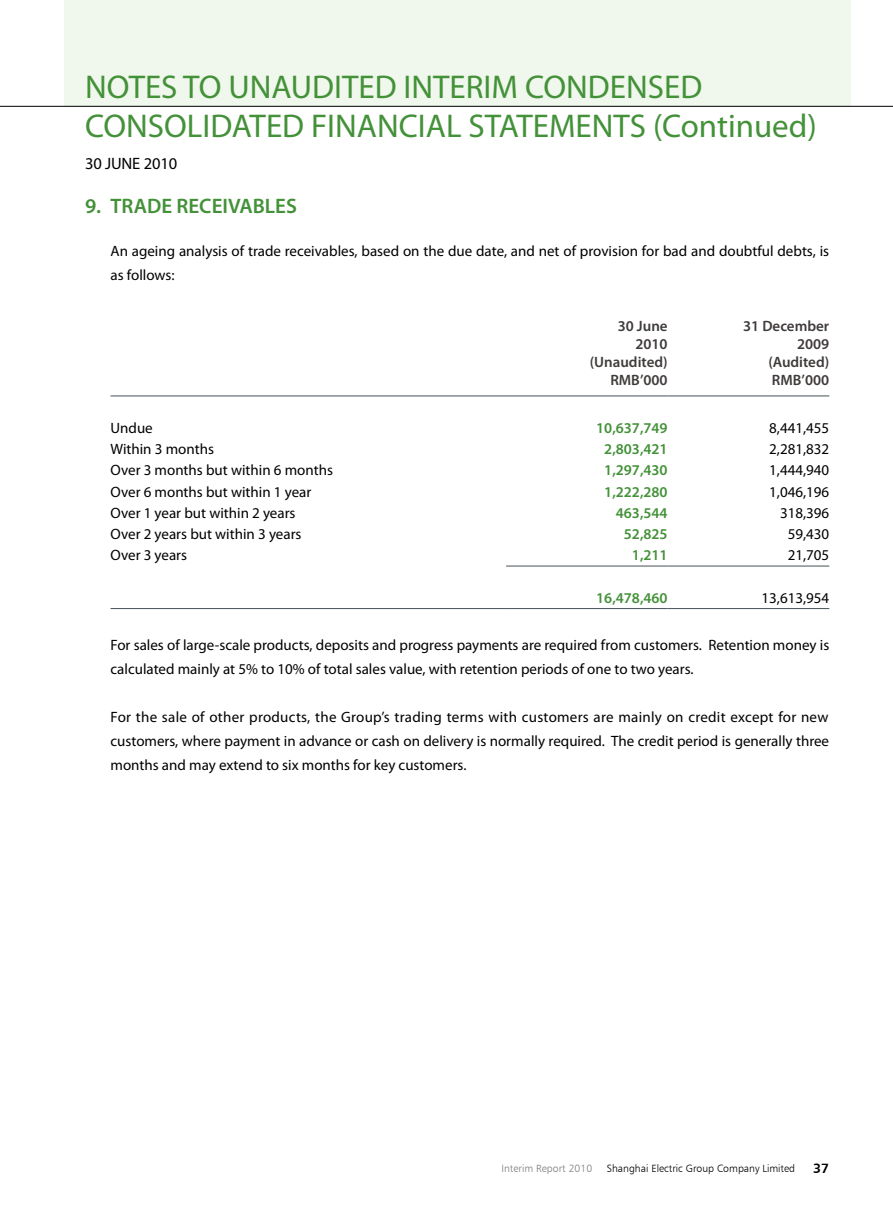
<style>
.page{position:relative;width:893px;height:1212px;background:#fff}
.page>*{position:absolute;margin:0;border:0;box-sizing:border-box;transform-origin:0 0}
.t1{font:33px/39.6px "Myriad Pro";color:#439138}
.t2{font:600 21px "Myriad Pro";color:#439138}
.t3{font:16.5px "Myriad Pro";letter-spacing:-.01em;color:#000}
.t4{font:15px/24px "Myriad Pro";color:#000}
.t5{font:600 15px "Myriad Pro";color:#439138}
.t6{font:600 15px/18px "Myriad Pro";color:#3f3b3a;text-align:right}
.t7{font:13.5px "Humanist 777 BT Bold B";color:#000}
.t8{font:10.5px "Humanist 777 BT Light B";color:#000}
.t9{font:10.5px "Humanist 777 BT Light B";color:#7d7d7d}
</style>
<div class="page">
<div style="left:64px;top:0;width:786px;height:106px;background:#f0f7ec"></div>
<hr style="left:0;top:106px;width:893px;height:1px;background:#000">
<hr style="left:111px;top:395px;width:395px;height:1px;background:#485157">
<hr style="left:506px;top:395px;width:162px;height:1px;background:#485157">
<hr style="left:668px;top:395px;width:161px;height:1px;background:#485157">
<hr style="left:111px;top:608px;width:395px;height:1px;background:#485157">
<hr style="left:506px;top:608px;width:162px;height:1px;background:#485157">
<hr style="left:668px;top:608px;width:161px;height:1px;background:#485157">
<hr style="left:506px;top:566px;width:162px;height:1px;background:#485157">
<hr style="left:668px;top:566px;width:161px;height:1px;background:#485157">
<h1 class="t1" style="left:85px;top:66px;width:733px">NOTES TO UNAUDITED INTERIM CONDENSED<br>CONSOLIDATED FINANCIAL STATEMENTS (Continued)</h1>
<p class="t3" style="left:85px;top:154px;width:94px">30 JUNE 2010</p>
<h2 class="t2" style="left:85px;top:193px;width:213px">9. TRADE RECEIVABLES</h2>
<p class="t4" style="left:111px;top:239px;width:720px">An ageing analysis of trade receivables, based on the due date, and net of provision for bad and doubtful debts, is as follows:</p>
<p class="t6" style="left:590px;top:317px;width:79px">30 June<br>2010 (Unaudited)<br>RMB’000</p>
<p class="t6" style="left:743px;top:317px;width:88px">31 December<br>2009 (Audited)<br>RMB’000</p>
<p class="t4" style="left:111px;top:416px;width:44px">Undue</p>
<p class="t5" style="left:596px;top:418px;width:73px">10,637,749</p>
<p class="t4" style="left:769px;top:416px;width:62px">8,441,455</p>
<p class="t4" style="left:111px;top:437px;width:105px">Within 3 months</p>
<p class="t5" style="left:604px;top:440px;width:65px">2,803,421</p>
<p class="t4" style="left:769px;top:437px;width:62px">2,281,832</p>
<p class="t4" style="left:111px;top:458px;width:224px">Over 3 months but within 6 months</p>
<p class="t5" style="left:604px;top:461px;width:65px">1,297,430</p>
<p class="t4" style="left:769px;top:458px;width:62px">1,444,940</p>
<p class="t4" style="left:111px;top:479px;width:202px">Over 6 months but within 1 year</p>
<p class="t5" style="left:604px;top:482px;width:65px">1,222,280</p>
<p class="t4" style="left:769px;top:479px;width:62px">1,046,196</p>
<p class="t4" style="left:111px;top:501px;width:187px">Over 1 year but within 2 years</p>
<p class="t5" style="left:616px;top:503px;width:53px">463,544</p>
<p class="t4" style="left:780px;top:501px;width:51px">318,396</p>
<p class="t4" style="left:111px;top:522px;width:192px">Over 2 years but within 3 years</p>
<p class="t5" style="left:624px;top:525px;width:45px">52,825</p>
<p class="t4" style="left:788px;top:522px;width:43px">59,430</p>
<p class="t4" style="left:111px;top:543px;width:78px">Over 3 years</p>
<p class="t5" style="left:632px;top:546px;width:37px">1,211</p>
<p class="t4" style="left:788px;top:543px;width:43px">21,705</p>
<p class="t5" style="left:596px;top:588px;width:73px">16,478,460</p>
<p class="t4" style="left:761px;top:585px;width:69px">13,613,954</p>
<p class="t4" style="left:111px;top:632px;width:720px">For sales of large-scale products, deposits and progress payments are required from customers. Retention money is calculated mainly at 5% to 10% of total sales value, with retention periods of one to two years.</p>
<p class="t4" style="left:111px;top:704px;width:720px;text-align:justify">For the sale of other products, the Group’s trading terms with customers are mainly on credit except for new customers, where payment in advance or cash on delivery is normally required. The credit period is generally three months and may extend to six months for key customers.</p>
<p class="t9" style="left:501px;top:1162px;width:92px">Interim Report 2010</p>
<p class="t8" style="left:607px;top:1162px;width:190px">Shanghai Electric Group Company Limited</p>
<p class="t7" style="left:813px;top:1160px;width:18px">37</p>
</div>
